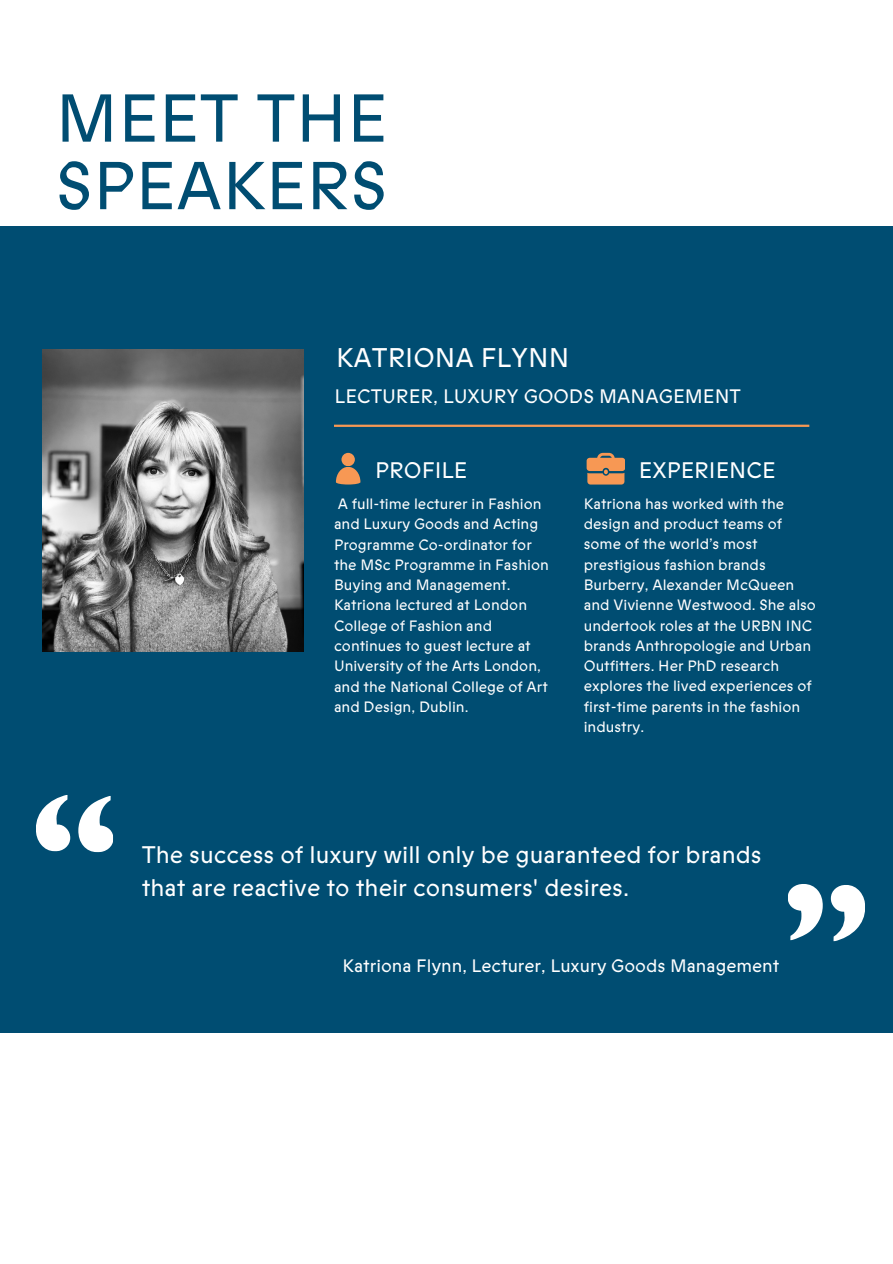
<style>
.page{position:relative;width:893px;height:1264px;background:#fff}
.page>*{position:absolute;margin:0;border:0;box-sizing:border-box;transform-origin:0 0}
.t1{font:67.5px/67.5px "Prophet";color:#004d72}
.t2{font:27px "Prophet";color:#fff}
.t3{font:24px/32.7px "Prophet";color:#fff}
.t4{font:22.5px "Prophet";color:#fff}
.t5{font:19.5px "Prophet";color:#fff}
.t6{font:18px "Prophet";color:#fff}
.t7{font:15px/20.2px "Prophet";color:#fff}
</style>
<div class="page">
<div style="left:0;top:226px;width:892px;height:806px;background:#004d72"></div>
<img style="left:42px;top:350px;width:261px;height:301px">
<hr style="left:334px;top:424px;width:475px;height:3px;background:#f79854">
<svg style="left:586px;top:453px;width:38px;height:31px"></svg>
<svg style="left:336px;top:453px;width:24px;height:31px"></svg>
<svg style="left:36px;top:795px;width:78px;height:57px"></svg>
<svg style="left:788px;top:884px;width:77px;height:58px"></svg>
<h1 class="t1" style="left:55px;top:87px;width:334px">MEET THE<br>SPEAKERS</h1>
<h2 class="t2" style="left:336px;top:345px;width:235px">KATRIONA FLYNN</h2>
<h5 class="t5" style="left:334px;top:387px;width:408px">LECTURER, LUXURY GOODS MANAGEMENT</h5>
<p class="t4" style="left:375px;top:459px;width:94px">PROFILE</p>
<h3 class="t4" style="left:639px;top:459px;width:138px">EXPERIENCE</h3>
<p class="t7" style="left:583px;top:494px;width:234px">Katriona has worked with the design and product teams of some of the world’s most prestigious fashion brands<br>Burberry, Alexander McQueen and Vivienne Westwood. She also undertook roles at the URBN INC brands Anthropologie and Urban<br>Outfitters. Her PhD research explores the lived experiences of first-time parents in the fashion industry.</p>
<h3 class="t7" style="left:334px;top:494px;width:216px">A full-time lecturer in Fashion and Luxury Goods and Acting<br>Programme Co-ordinator for the MSc Programme in Fashion<br>Buying and Management.<br>Katriona lectured at London<br>College of Fashion and continues to guest lecture at<br>University of the Arts London, and the National College of Art and Design, Dublin.</h3>
<p class="t3" style="left:142px;top:839px;width:621px">The success of luxury will only be guaranteed for brands that are reactive to their consumers' desires.</p>
<p class="t6" style="left:342px;top:957px;width:438px">Katriona Flynn, Lecturer, Luxury Goods Management</p>
</div>
